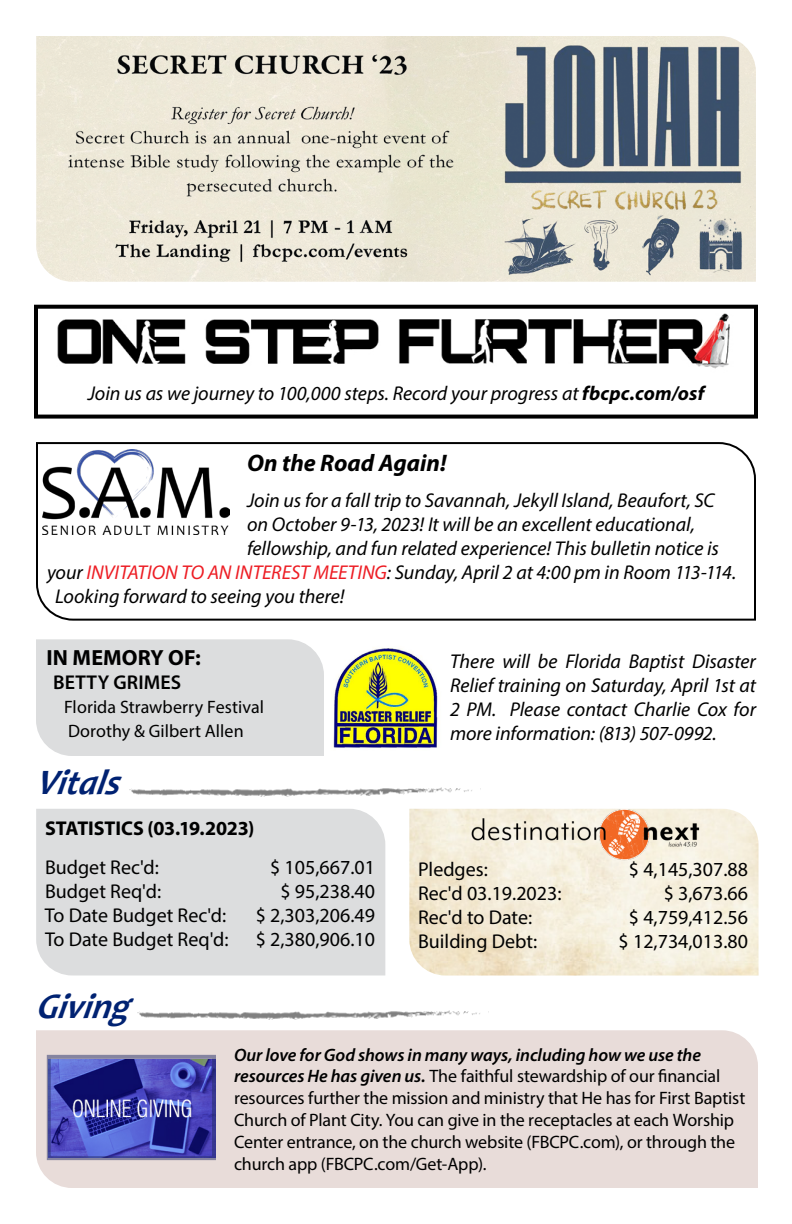
<style>
.page{position:relative;width:792px;height:1224px;background:#fff}
.page>*{position:absolute;margin:0;border:0;box-sizing:border-box;transform-origin:0 0}
.t1{font:italic 700 36px "Candara";color:#002272}
.t2{font:italic 700 24px "Myriad Pro";color:#000}
.t3{font:700 22px "Myriad Pro";letter-spacing:.005em;color:#000}
.t4{font:italic 20px/24px "Myriad Pro";color:#000;text-align:justify}
.t5{font:20px "Myriad Pro";color:#000}
.t6{font:700 20px "Myriad Pro";letter-spacing:-.005em;color:#000}
.t7{font:600 20px "Myriad Pro";letter-spacing:.01em;color:#000}
.t8{font:18px/22px "Myriad Pro";letter-spacing:-.005em;color:#000}
.s1{font-weight:700}
.s2{color:#ed1d24}
.s3{font-weight:600;font-style:italic}
</style>
<div class="page">
<div style="left:36px;top:1030px;width:722px;height:158px;background:#e8dcd9"></div>
<img style="left:52px;top:1060px;width:159px;height:95px">
<div style="left:47px;top:1055px;width:169px;height:105px;border:4px solid #232c67"></div>
<img style="left:138px;top:1011px;width:351px;height:9px">
<img style="left:430px;top:832px;width:329px;height:144px">
<svg style="left:36px;top:442px;width:720px;height:80px"></svg>
<img style="left:42px;top:449px;width:187px;height:73px">
<div style="left:34px;top:305px;width:724px;height:114px;border:4px solid #000"></div>
<img style="left:57px;top:313px;width:673px;height:56px">
<img style="left:36px;top:36px;width:720px;height:246px">
<svg style="left:36px;top:522px;width:720px;height:450px"></svg>
<div style="left:36px;top:811px;width:234px;height:38px;background:#dcddde"></div>
<div style="left:405px;top:885px;width:234px;height:29px;background:linear-gradient(to right,#f1e6ce,#f7f2e4)"></div>
<p class="t4" style="left:88px;top:381px;width:618px">Join us as we journey to 100,000 steps. Record your progress at <span class="s1">fbcpc.com/osf</span></p>
<p class="t2" style="left:247px;top:447px;width:201px">On the Road Again!</p>
<p class="t4" style="left:247px;top:488px;width:469px">Join us for a fall trip to Savannah, Jekyll Island, Beaufort, SC</p>
<p class="t4" style="left:247px;top:512px;width:450px">on October 9-13, 2023! It will be an excellent educational,</p>
<p class="t4" style="left:247px;top:536px;width:473px">fellowship, and fun related experience! This bulletin notice is</p>
<p class="t4" style="left:47px;top:560px;width:691px">your <span class="s2">INVITATION TO AN INTEREST MEETING</span>: Sunday, April 2 at 4:00 pm in Room 113-114.</p>
<p class="t4" style="left:55px;top:584px;width:291px">Looking forward to seeing you there!</p>
<p class="t3" style="left:47px;top:643px;width:156px">IN MEMORY OF:</p>
<p class="t7" style="left:53px;top:669px;width:130px">BETTY GRIMES</p>
<p class="t8" style="left:64px;top:695px;width:202px;line-height:24px">Florida Strawberry Festival<br>Dorothy &amp; Gilbert Allen</p>
<h1 class="t1" style="left:36px;top:760px;width:95px">Vitals</h1>
<p class="t6" style="left:45px;top:815px;width:211px">STATISTICS (03.19.2023)</p>
<p class="t5" style="left:45px;top:855px;width:116px">Budget Rec'd:</p>
<p class="t5" style="left:270px;top:855px;width:106px">$ 105,667.01</p>
<p class="t5" style="left:45px;top:879px;width:118px">Budget Req'd:</p>
<p class="t5" style="left:280px;top:879px;width:96px">$ 95,238.40</p>
<p class="t5" style="left:45px;top:903px;width:183px">To Date Budget Rec'd:</p>
<p class="t5" style="left:256px;top:903px;width:121px">$ 2,303,206.49</p>
<p class="t5" style="left:45px;top:927px;width:185px">To Date Budget Req'd:</p>
<p class="t5" style="left:256px;top:927px;width:121px">$ 2,380,906.10</p>
<h1 class="t1" style="left:36px;top:984px;width:94px">Giving</h1>
<p class="t4" style="left:450px;top:649px;width:308px">There will be Florida Baptist Disaster Relief training on Saturday, April 1st at 2 PM. Please contact Charlie Cox for more information: (813) 507-0992.</p>
<p class="t5" style="left:418px;top:857px;width:71px">Pledges:</p>
<p class="t5" style="left:629px;top:857px;width:121px">$ 4,145,307.88</p>
<p class="t5" style="left:418px;top:881px;width:145px">Rec'd 03.19.2023:</p>
<p class="t5" style="left:664px;top:881px;width:86px">$ 3,673.66</p>
<p class="t5" style="left:418px;top:905px;width:116px">Rec'd to Date:</p>
<p class="t5" style="left:629px;top:905px;width:121px">$ 4,759,412.56</p>
<p class="t5" style="left:418px;top:929px;width:121px">Building Debt:</p>
<p class="t5" style="left:619px;top:929px;width:131px">$ 12,734,013.80</p>
<p class="t8" style="left:234px;top:1043px;width:513px"><span class="s3">Our love for God shows in many ways, including how we use the resources He has given us.</span> The faithful stewardship of our financial resources further the mission and ministry that He has for First Baptist Church of Plant City. You can give in the receptacles at each Worship Center entrance, on the church website (FBCPC.com), or through the church app (FBCPC.com/Get-App).</p>
</div>
